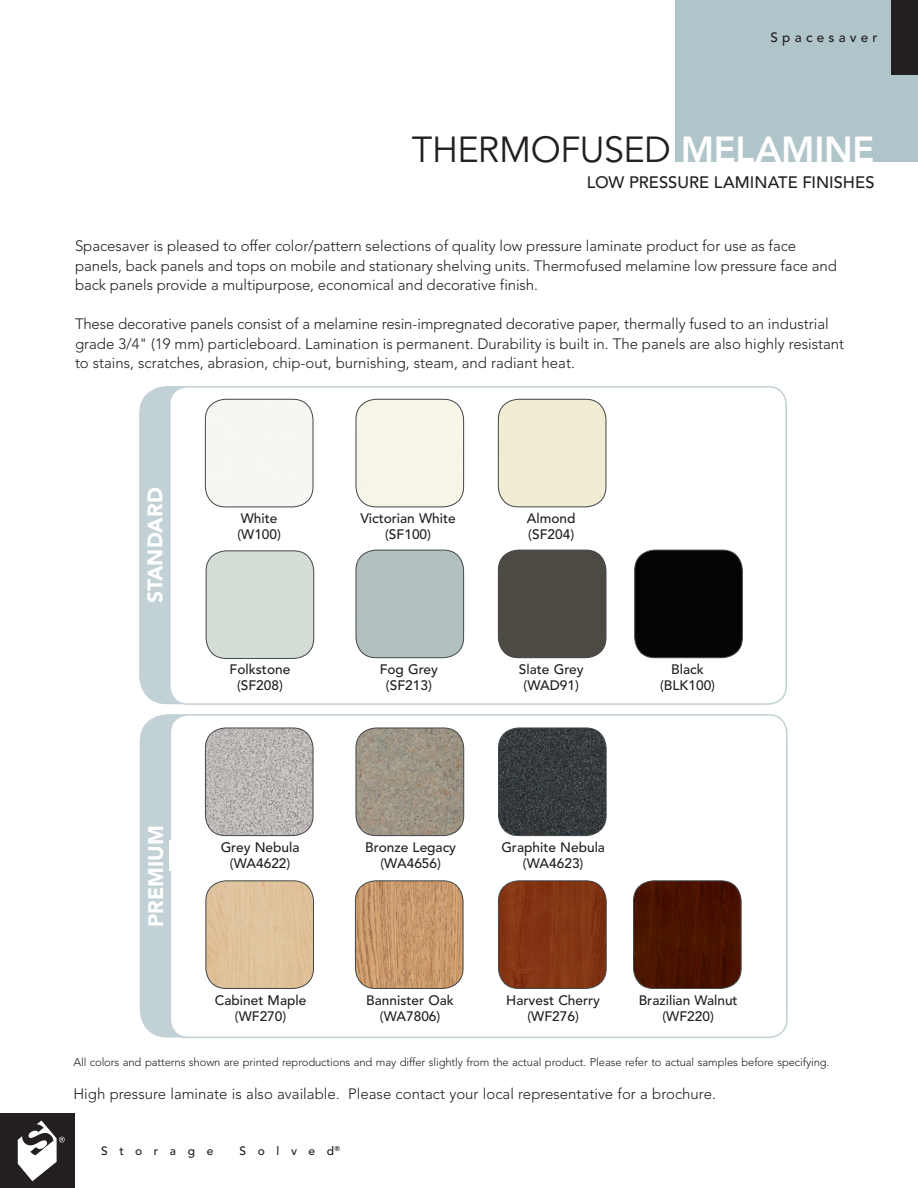
<style>
.page{position:relative;width:918px;height:1188px;background:#fff}
.page>*{position:absolute;margin:0;border:0;box-sizing:border-box;transform-origin:0 0}
.t1{font:36px "Avenir";letter-spacing:-.015em;color:#231f20}
.t2{font:900 21px "Avenir";color:#fff}
.t3{font:500 16.5px "Avenir";color:#231f20}
.t4{font:300 15px/19.5px "Avenir";letter-spacing:-.005em;color:#231f20}
.t5{font:500 13.65px/16.4px "Avenir";color:#231f20;text-align:center}
.t6{font:500 13.5px "Avenir";letter-spacing:.315em;color:#231f20}
.t7{font:500 12px "Avenir";letter-spacing:.97em;color:#231f20}
.t8{font:300 11.25px "Avenir";letter-spacing:-.01em;color:#231f20}
.s1{font-weight:800;color:#fff}
</style>
<div class="page">
<div style="left:140px;top:387px;width:646px;height:316px;background:#c2d1d5;border-radius:27px"></div>
<div style="left:170px;top:387px;width:616px;height:317px;background:#fff;border-radius:18px"></div>
<div style="left:169px;top:386px;width:618px;height:319px;border:2px solid #c2d1d5;border-radius:18px"></div>
<div style="left:140px;top:715px;width:647px;height:322px;background:#c2d1d5;border-radius:27px"></div>
<div style="left:170px;top:715px;width:617px;height:322px;background:#fff;border-radius:18px"></div>
<div style="left:170px;top:714px;width:618px;height:324px;border:2px solid #c2d1d5;border-radius:18px"></div>
<div style="left:675px;top:0;width:243px;height:162px;background:#b0c5c9"></div>
<div style="left:0;top:1114px;width:74px;height:74px;background:#231f20"></div>
<svg style="left:18px;top:1120px;width:47px;height:61px"></svg>
<div style="left:891px;top:0;width:27px;height:74px;background:#231f20"></div>
<div style="left:205px;top:399px;width:108px;height:108px;background:#f6f7f1"></div>
<div style="left:205px;top:399px;width:108px;height:108px;border:1px solid #434648;border-radius:20px"></div>
<div style="left:356px;top:399px;width:108px;height:108px;background:#f7f5e8"></div>
<div style="left:356px;top:399px;width:108px;height:108px;border:1px solid #434648;border-radius:20px"></div>
<div style="left:498px;top:399px;width:108px;height:108px;background:#f1edd4"></div>
<div style="left:498px;top:399px;width:108px;height:108px;border:1px solid #434648;border-radius:20px"></div>
<img style="left:205px;top:728px;width:108px;height:108px">
<div style="left:205px;top:728px;width:108px;height:108px;border:1px solid #434648;border-radius:20px"></div>
<div style="left:169px;top:840px;width:182px;height:30px;background:#fff"></div>
<img style="left:356px;top:728px;width:108px;height:108px">
<div style="left:356px;top:728px;width:108px;height:108px;border:1px solid #434648;border-radius:20px"></div>
<img style="left:499px;top:728px;width:107px;height:108px">
<div style="left:498px;top:728px;width:108px;height:108px;border:1px solid #434648;border-radius:20px"></div>
<div style="left:206px;top:551px;width:108px;height:107px;background:#d4ddd6"></div>
<div style="left:206px;top:551px;width:108px;height:108px;border:1px solid #434648;border-radius:20px"></div>
<div style="left:356px;top:550px;width:108px;height:108px;background:#b1bfbf"></div>
<div style="left:356px;top:550px;width:108px;height:108px;border:1px solid #434648;border-radius:20px"></div>
<div style="left:498px;top:550px;width:108px;height:108px;background:#4c4a42"></div>
<div style="left:498px;top:550px;width:108px;height:108px;border:1px solid #434648;border-radius:20px"></div>
<div style="left:635px;top:550px;width:107px;height:108px;background:#040403"></div>
<div style="left:635px;top:550px;width:108px;height:108px;border:1px solid #434648;border-radius:20px"></div>
<img style="left:206px;top:881px;width:108px;height:107px">
<div style="left:206px;top:881px;width:108px;height:108px;border:1px solid #434648;border-radius:20px"></div>
<img style="left:355px;top:881px;width:108px;height:107px">
<div style="left:355px;top:881px;width:108px;height:108px;border:1px solid #434648;border-radius:20px"></div>
<img style="left:498px;top:881px;width:108px;height:107px">
<div style="left:498px;top:881px;width:108px;height:108px;border:1px solid #434648;border-radius:20px"></div>
<img style="left:634px;top:881px;width:107px;height:107px">
<div style="left:633px;top:881px;width:108px;height:108px;border:1px solid #434648;border-radius:20px"></div>
<p class="t6" style="left:771px;top:30px;width:108px">Spacesaver</p>
<p class="t1" style="left:412px;top:129px;width:464px">THERMOFUSED <span class="s1">MELAMINE</span></p>
<p class="t3" style="left:587px;top:173px;width:289px">LOW PRESSURE LAMINATE FINISHES</p>
<p class="t4" style="left:75px;top:236px;width:764px">Spacesaver is pleased to offer color/pattern selections of quality low pressure laminate product for use as face panels, back panels and tops on mobile and stationary shelving units. Thermofused melamine low pressure face and back panels provide a multipurpose, economical and decorative finish.</p>
<p class="t4" style="left:75px;top:314px;width:771px">These decorative panels consist of a melamine resin-impregnated decorative paper, thermally fused to an industrial grade 3/4" (19 mm) particleboard. Lamination is permanent. Durability is built in. The panels are also highly resistant to stains, scratches, abrasion, chip-out, burnishing, steam, and radiant heat.</p>
<p class="t2" style="left:142px;top:603px;width:117px;rotate:-90deg">STANDARD</p>
<p class="t5" style="left:241px;top:510px;width:38px">White</p>
<p class="t5" style="left:237px;top:527px;width:45px">(W100)</p>
<p class="t5" style="left:230px;top:661px;width:62px">Folkstone</p>
<p class="t5" style="left:237px;top:677px;width:47px">(SF208)</p>
<p class="t2" style="left:143px;top:927px;width:103px;rotate:-90deg">PREMIUM</p>
<p class="t5" style="left:221px;top:839px;width:80px">Grey Nebula</p>
<p class="t5" style="left:230px;top:855px;width:62px">(WA4622)</p>
<p class="t5" style="left:215px;top:992px;width:93px">Cabinet Maple</p>
<p class="t5" style="left:235px;top:1009px;width:53px">(WF270)</p>
<p class="t5" style="left:360px;top:510px;width:97px">Victorian White (SF100)</p>
<p class="t5" style="left:380px;top:661px;width:60px">Fog Grey</p>
<p class="t5" style="left:386px;top:677px;width:47px">(SF213)</p>
<p class="t5" style="left:527px;top:510px;width:50px">Almond</p>
<p class="t5" style="left:528px;top:527px;width:47px">(SF204)</p>
<p class="t5" style="left:519px;top:661px;width:66px">Slate Grey</p>
<p class="t5" style="left:524px;top:677px;width:57px">(WAD91)</p>
<p class="t5" style="left:671px;top:661px;width:34px">Black</p>
<p class="t5" style="left:660px;top:677px;width:56px">(BLK100)</p>
<p class="t5" style="left:365px;top:839px;width:92px">Bronze Legacy</p>
<p class="t5" style="left:380px;top:855px;width:62px">(WA4656)</p>
<p class="t5" style="left:501px;top:839px;width:105px">Graphite Nebula</p>
<p class="t5" style="left:523px;top:855px;width:62px">(WA4623)</p>
<p class="t5" style="left:366px;top:992px;width:89px">Bannister Oak</p>
<p class="t5" style="left:380px;top:1009px;width:62px">(WA7806)</p>
<p class="t5" style="left:506px;top:992px;width:95px">Harvest Cherry</p>
<p class="t5" style="left:528px;top:1009px;width:53px">(WF276)</p>
<p class="t5" style="left:639px;top:992px;width:100px">Brazilian Walnut</p>
<p class="t5" style="left:663px;top:1009px;width:53px">(WF220)</p>
<p class="t8" style="left:74px;top:1056px;width:758px">All colors and patterns shown are printed reproductions and may differ slightly from the actual product. Please refer to actual samples before specifying.</p>
<p class="t4" style="left:74px;top:1084px;width:644px">High pressure laminate is also available. Please contact your local representative for a brochure.</p>
<p class="t7" style="left:101px;top:1144px;width:114px">Storage</p>
<p class="t7" style="left:240px;top:1144px;width:102px">Solved<sup>®</sup></p>
</div>
